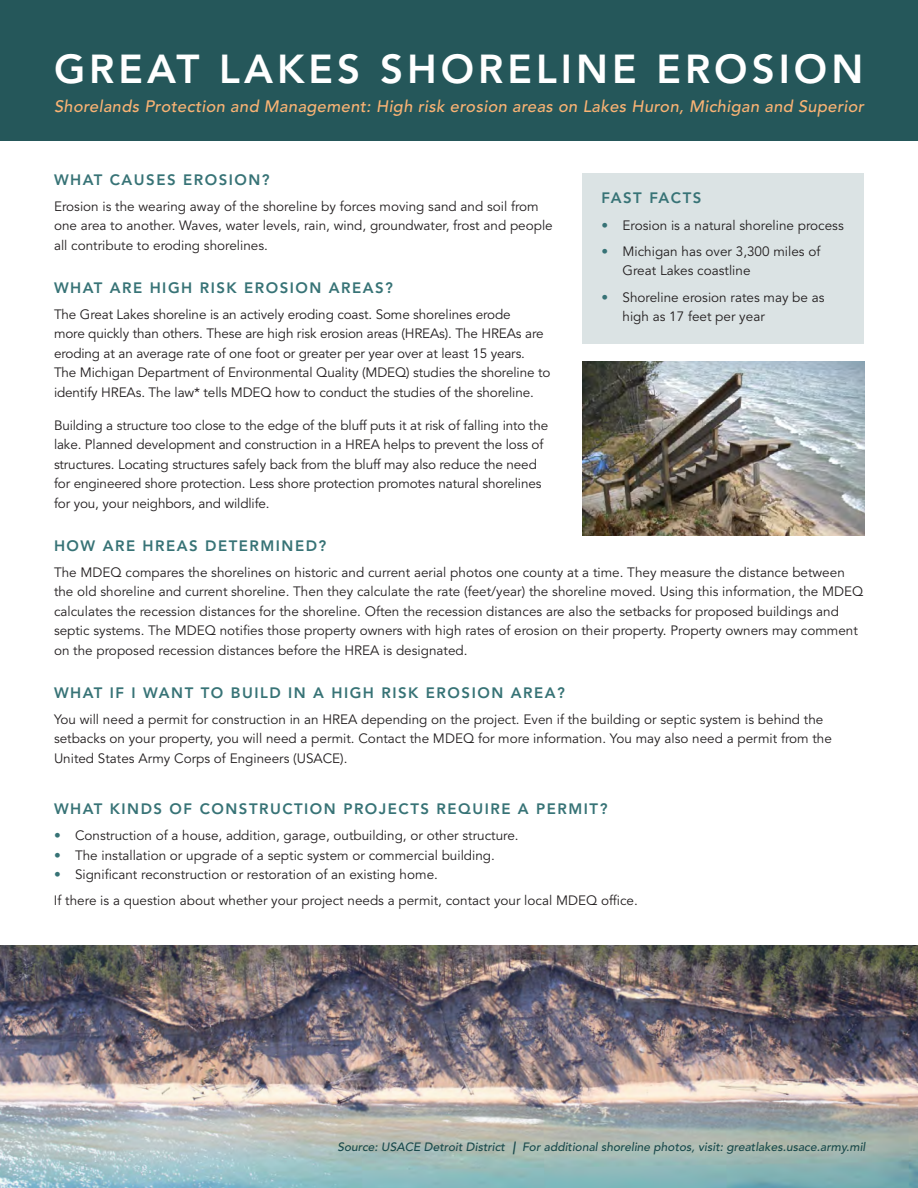
<style>
.page{position:relative;width:918px;height:1188px;background:#fff}
.page>*{position:absolute;margin:0;border:0;box-sizing:border-box;transform-origin:0 0}
.t1{font:800 40.2px "Avenir";letter-spacing:.1em;color:#fff}
.t2{font:italic 500 16.5px "Avenir";letter-spacing:.02em;color:#fab374}
.t3{font:800 15px "Avenir";letter-spacing:.1em;color:#377376}
.t4{font:13.5px/19.5px "Avenir";color:#231f20}
.t5{font:italic 500 12px "Avenir";color:#19494b}
.s1{color:#377376}
.s2{font-size:16.5px}
</style>
<div class="page">
<img style="left:0;top:945px;width:918px;height:243px">
<div style="left:0;top:0;width:918px;height:140px;background:#25575a"></div>
<div style="left:582px;top:173px;width:282px;height:171px;background:#dbe3e4"></div>
<img style="left:582px;top:362px;width:282px;height:173px">
<p class="t1" style="left:54px;top:45px;width:811px">GREAT LAKES SHORELINE EROSION</p>
<p class="t2" style="left:54px;top:97px;width:812px">Shorelands Protection and Management: High risk erosion areas on Lakes Huron, Michigan and Superior</p>
<p class="t3" style="left:54px;top:171px;width:217px">WHAT CAUSES EROSION?</p>
<p class="t4" style="left:54px;top:197px;width:500px">Erosion is the wearing away of the shoreline by forces moving sand and soil from one area to another. Waves, water levels, rain, wind, groundwater, frost and people all contribute to eroding shorelines.</p>
<p class="t3" style="left:54px;top:279px;width:341px">WHAT ARE HIGH RISK EROSION AREAS?</p>
<p class="t4" style="left:54px;top:305px;width:498px">The Great Lakes shoreline is an actively eroding coast. Some shorelines erode<br>more quickly than others. These are high risk erosion areas (HREAs). The HREAs are eroding at an average rate of one foot or greater per year over at least 15 years.<br>The Michigan Department of Environmental Quality (MDEQ) studies the shoreline to identify HREAs. The law* tells MDEQ how to conduct the studies of the shoreline.</p>
<p class="t4" style="left:54px;top:416px;width:496px">Building a structure too close to the edge of the bluff puts it at risk of falling into the lake. Planned development and construction in a HREA helps to prevent the loss of structures. Locating structures safely back from the bluff may also reduce the need for engineered shore protection. Less shore protection promotes natural shorelines for you, your neighbors, and wildlife.</p>
<p class="t3" style="left:54px;top:537px;width:274px">HOW ARE HREAS DETERMINED?</p>
<p class="t4" style="left:54px;top:563px;width:811px">The MDEQ compares the shorelines on historic and current aerial photos one county at a time. They measure the distance between the old shoreline and current shoreline. Then they calculate the rate (feet/year) the shoreline moved. Using this information, the MDEQ calculates the recession distances for the shoreline. Often the recession distances are also the setbacks for proposed buildings and septic systems. The MDEQ notifies those property owners with high rates of erosion on their property. Property owners may comment on the proposed recession distances before the HREA is designated.</p>
<p class="t3" style="left:54px;top:684px;width:512px">WHAT IF I WANT TO BUILD IN A HIGH RISK EROSION AREA?</p>
<p class="t4" style="left:54px;top:710px;width:780px">You will need a permit for construction in an HREA depending on the project. Even if the building or septic system is behind the setbacks on your property, you will need a permit. Contact the MDEQ for more information. You may also need a permit from the<br>United States Army Corps of Engineers (USACE).</p>
<p class="t3" style="left:54px;top:800px;width:555px">WHAT KINDS OF CONSTRUCTION PROJECTS REQUIRE A PERMIT?</p>
<p class="t4" style="left:54px;top:826px;width:466px"><span class="s1">•</span> Construction of a house, addition, garage, outbuilding, or other structure.</p>
<p class="t4" style="left:54px;top:846px;width:442px"><span class="s1">•</span> The installation or upgrade of a septic system or commercial building.</p>
<p class="t4" style="left:54px;top:865px;width:385px"><span class="s1">•</span> Significant reconstruction or restoration of an existing home.</p>
<p class="t4" style="left:54px;top:891px;width:585px">If there is a question about whether your project needs a permit, contact your local MDEQ office.</p>
<p class="t3" style="left:602px;top:189px;width:101px">FAST FACTS</p>
<p class="t4" style="left:602px;top:216px;width:244px"><span class="s1">•</span> Erosion is a natural shoreline process</p>
<p class="t4" style="left:623px;top:242px;width:199px;text-indent:-21px"><span class="s1">•</span> Michigan has over 3,300 miles of<br>Great Lakes coastline</p>
<p class="t4" style="left:623px;top:288px;width:204px;text-indent:-21px"><span class="s1">•</span> Shoreline erosion rates may be as high as 17 feet per year</p>
<p class="t5" style="left:337px;top:1140px;width:530px">Source: USACE Detroit District <span class="s2">|</span> For additional shoreline photos, visit: greatlakes.usace.army.mil</p>
</div>
